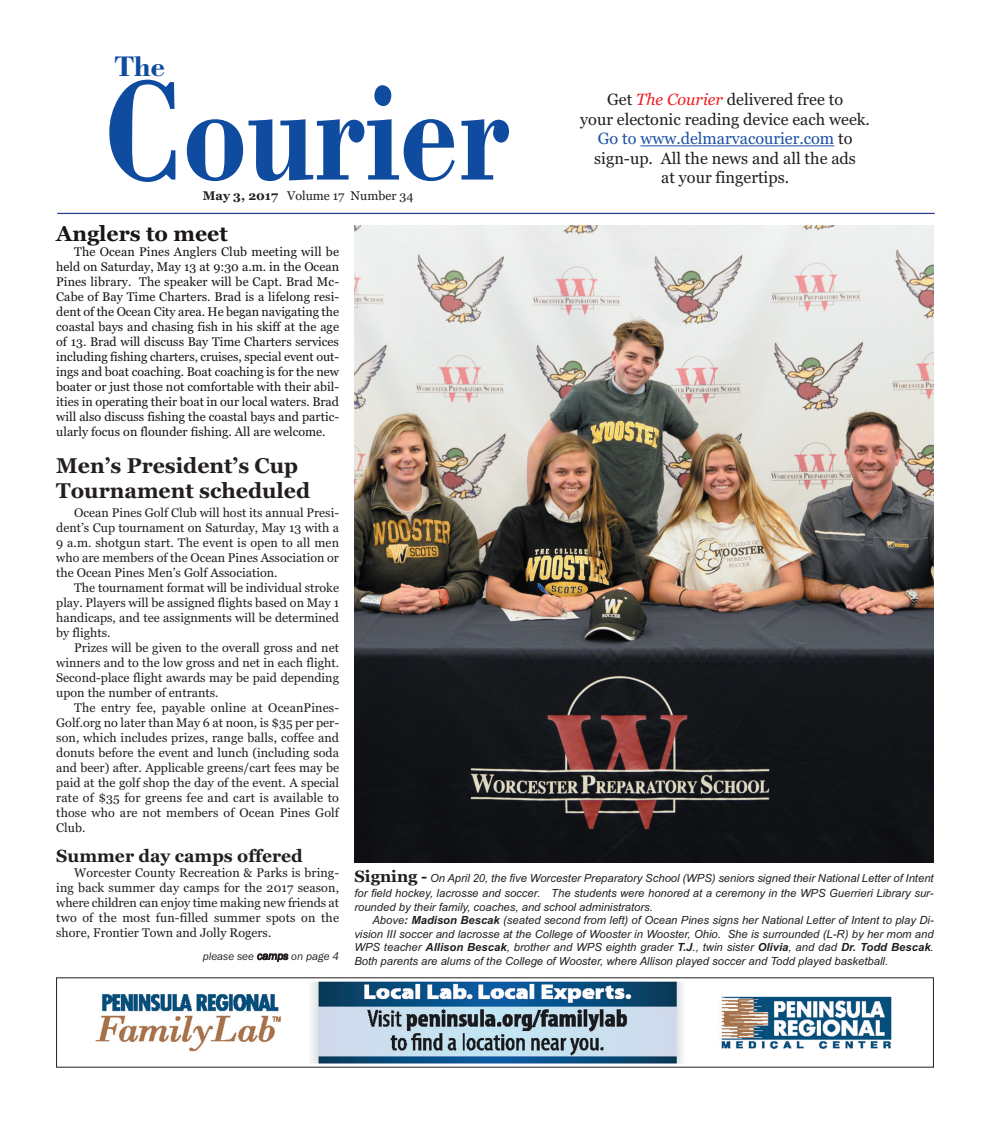
<style>
.page{position:relative;width:990px;height:1125px;background:#fff}
.page>*{position:absolute;margin:0;border:0;box-sizing:border-box;transform-origin:0 0}
.t1{font:150px "Capelli Bold SWFTE";color:#0f4ca0;scale:.8 1}
.t2{font:30px "Capelli Bold SWFTE";color:#0f4ca0}
.t3{font:700 21.25px/25.5px "Georgia";color:#231f20}
.t4{font:700 21.25px "Georgia";color:#191615}
.t5{font:700 17.5px "Georgia";color:#231f20}
.t6{font:16.25px/19.5px "Georgia";color:#231f20;text-align:center}
.t7{font:12.5px/15px "Georgia";color:#231f20;text-align:justify}
.t8{font:12.5px/15px "Georgia";color:#191615;text-align:justify}
.t9{font:italic 11.25px/15.4px "Arial";color:#231f20}
.t10{font:italic 11.25px "Franklin Gothic";color:#231f20}
.s1{font-weight:700}
.s2{font-style:italic;color:#ee1d23}
.s3{color:#1c52a4}
.s4{font-family:"Georgia";font-weight:700;font-style:normal;font-size:16.25px}
</style>
<div class="page">
<hr style="left:57px;top:213px;width:878px;height:1px;background:#2b3b8d">
<img style="left:354px;top:225px;width:580px;height:637px">
<img style="left:95px;top:981px;width:797px;height:83px">
<hr style="left:640px;top:145px;width:194px;height:1px;background:#1c52a4">
<p class="t2" style="left:114px;top:47px;width:52px">The</p>
<p class="t1" style="left:103px;top:38px;width:511px">Courier</p>
<p class="t7" style="left:203px;top:189px;width:212px"><span class="s1">May 3, 2017</span> Volume 17 Number 34</p>
<p class="t6" style="left:580px;top:90px;width:291px">Get <span class="s2">The Courier</span> delivered free to<br>your electonic reading device each week.<br><span class="s3">Go to www.delmarvacourier.com</span> to sign-up. All the news and all the ads<br>at your fingertips.</p>
<p class="t4" style="left:56px;top:221px;width:173px">Anglers to meet</p>
<p class="t8" style="left:56px;top:244px;width:284px;text-indent:18px">The Ocean Pines Anglers Club meeting will be held on Saturday, May 13 at 9:30 a.m. in the Ocean Pines library. The speaker will be Capt. Brad Mc-Cabe of Bay Time Charters. Brad is a lifelong resi&shy;dent of the Ocean City area. He began navigating the coastal bays and chasing fish in his skiff at the age of 13. Brad will discuss Bay Time Charters services including fishing charters, cruises, special event out&shy;ings and boat coaching. Boat coaching is for the new boater or just those not comfortable with their abil&shy;ities in operating their boat in our local waters. Brad will also discuss fishing the coastal bays and partic&shy;ularly focus on flounder fishing. All are welcome.</p>
<p class="t3" style="left:56px;top:453px;width:255px">Men’s President’s Cup<br>Tournament scheduled</p>
<p class="t7" style="left:74px;top:505px;width:266px">Ocean Pines Golf Club will host its annual Presi-</p>
<p class="t7" style="left:56px;top:520px;width:284px">dent’s Cup tournament on Saturday, May 13 with a</p>
<p class="t7" style="left:56px;top:535px;width:284px">9 a.m. shotgun start. The event is open to all men</p>
<p class="t7" style="left:56px;top:550px;width:284px">who are members of the Ocean Pines Association or</p>
<p class="t7" style="left:56px;top:565px;width:223px">the Ocean Pines Men’s Golf Association.</p>
<p class="t7" style="left:74px;top:580px;width:266px">The tournament format will be individual stroke</p>
<p class="t7" style="left:56px;top:595px;width:284px">play. Players will be assigned flights based on May 1</p>
<p class="t7" style="left:56px;top:610px;width:284px">handicaps, and tee assignments will be determined</p>
<p class="t7" style="left:56px;top:625px;width:56px">by flights.</p>
<p class="t7" style="left:74px;top:640px;width:266px">Prizes will be given to the overall gross and net</p>
<p class="t7" style="left:56px;top:655px;width:284px">winners and to the low gross and net in each flight.</p>
<p class="t7" style="left:56px;top:670px;width:284px">Second-place flight awards may be paid depending</p>
<p class="t7" style="left:56px;top:685px;width:164px">upon the number of entrants.</p>
<p class="t7" style="left:74px;top:700px;width:266px">The entry fee, payable online at OceanPines-</p>
<p class="t7" style="left:56px;top:715px;width:284px">Golf.org no later than May 6 at noon, is $35 per per-</p>
<p class="t7" style="left:56px;top:730px;width:284px">son, which includes prizes, range balls, coffee and</p>
<p class="t7" style="left:56px;top:745px;width:284px">donuts before the event and lunch (including soda</p>
<p class="t7" style="left:56px;top:760px;width:284px">and beer) after. Applicable greens/cart fees may be</p>
<p class="t7" style="left:56px;top:775px;width:284px">paid at the golf shop the day of the event. A special</p>
<p class="t7" style="left:56px;top:790px;width:284px">rate of $35 for greens fee and cart is available to</p>
<p class="t7" style="left:56px;top:805px;width:284px">those who are not members of Ocean Pines Golf</p>
<p class="t7" style="left:56px;top:820px;width:31px">Club.</p>
<p class="t5" style="left:56px;top:846px;width:248px">Summer day camps offered</p>
<p class="t7" style="left:56px;top:865px;width:284px;text-indent:18px">Worcester County Recreation &amp; Parks is bring&shy;ing back summer day camps for the 2017 season, where children can enjoy time making new friends at two of the most fun-filled summer spots on the shore, Frontier Town and Jolly Rogers.</p>
<p class="t10" style="left:203px;top:949px;width:138px">please see camps on page 4</p>
<p class="t9" style="left:354px;top:870px;width:581px"><span class="s4">Signing -</span> On April 20, the five Worcester Preparatory School (WPS) seniors signed their National Letter of Intent for field hockey, lacrosse and soccer. The students were honored at a ceremony in the WPS Guerrieri Library sur-</p>
<p class="t9" style="left:354px;top:899px;width:300px">rounded by their family, coaches, and school administrators.</p>
<p class="t9" style="left:372px;top:912px;width:563px">Above<span class="s1">: Madison Bescak</span> (seated second from left) of Ocean Pines signs her National Letter of Intent to play Di-</p>
<p class="t9" style="left:354px;top:926px;width:581px">vision III soccer and lacrosse at the College of Wooster in Wooster, Ohio. She is surrounded (L-R) by her mom and</p>
<p class="t9" style="left:354px;top:939px;width:581px">WPS teacher <span class="s1">Allison Bescak</span>, brother and WPS eighth grader <span class="s1">T.J</span>., twin sister <span class="s1">Olivia</span>, and dad <span class="s1">Dr. Todd Bescak</span>.</p>
<p class="t9" style="left:354px;top:953px;width:535px">Both parents are alums of the College of Wooster, where Allison played soccer and Todd played basketball.</p>
</div>
